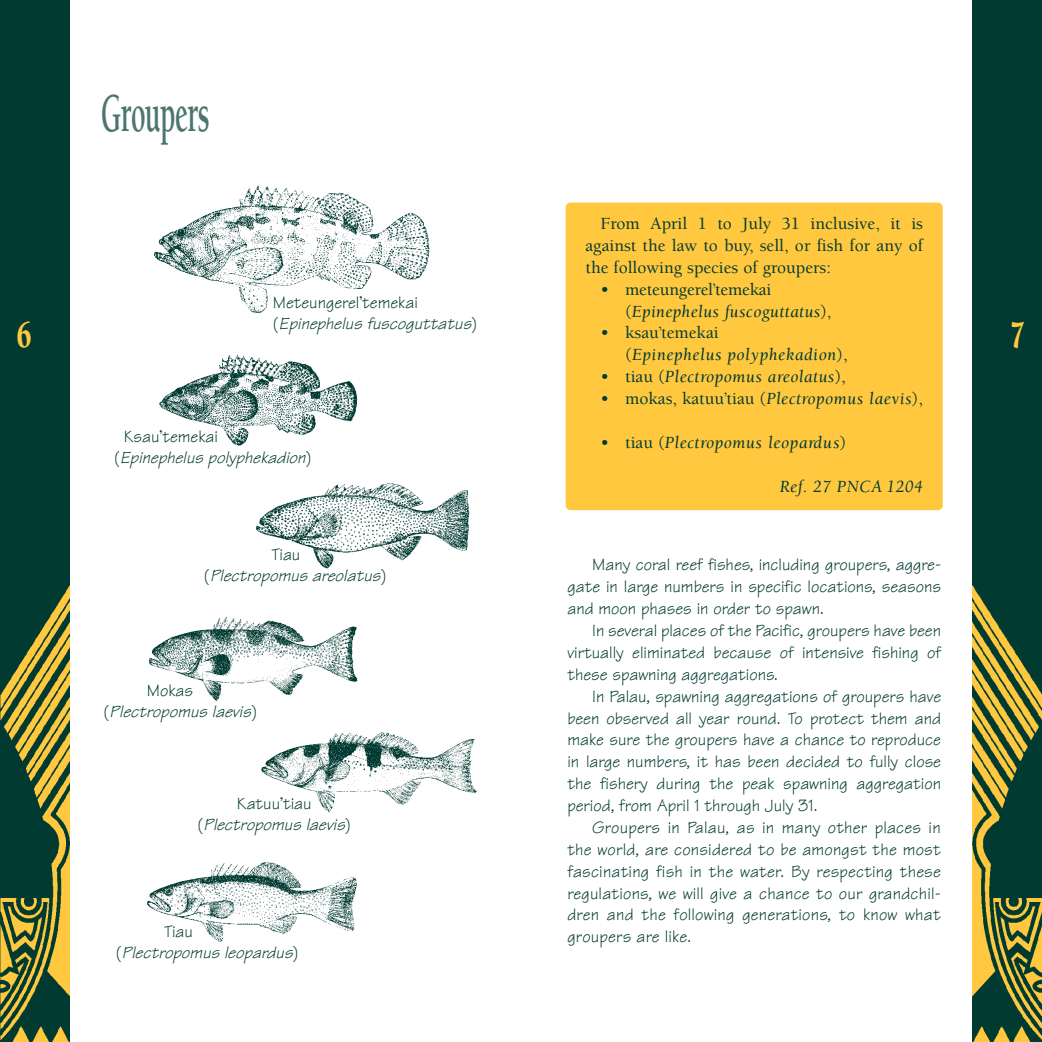
<style>
.page{position:relative;width:1042px;height:1042px;background:#fff}
.page>*{position:absolute;margin:0;border:0;box-sizing:border-box;transform-origin:0 0}
.t1{font:700 56px "Berkeley";letter-spacing:-.02em;color:#4d756f;scale:.5 1}
.t2{font:900 39.2px "Berkeley";color:#ffc83f;scale:.71 1}
.t3{font:17.5px/21.9px "Tekton";color:#003a31;text-align:justify}
.t4{font:italic 17.5px/21px "Tekton";color:#003a31}
.t5{font:italic 17.5px/21.9px "Berkeley";letter-spacing:.025em;color:#003a31}
.t6{font:500 17.5px/21.9px "Berkeley";color:#003a31;text-align:justify}
.s1{font-style:normal}
.s2{font-weight:500;font-style:normal}
.s3{font-weight:400;font-style:italic}
</style>
<div class="page">
<div style="left:566px;top:203px;width:377px;height:307px;background:#ffc83f;border-radius:5px"></div>
<img style="left:972px;top:0;width:70px;height:1042px">
<img style="left:0;top:0;width:69px;height:1042px">
<img style="left:154px;top:185px;width:276px;height:129px">
<img style="left:159px;top:354px;width:199px;height:92px">
<img style="left:256px;top:483px;width:214px;height:86px">
<img style="left:261px;top:732px;width:216px;height:81px">
<img style="left:147px;top:862px;width:210px;height:80px">
<img style="left:149px;top:617px;width:209px;height:84px">
<h2 class="t2" style="left:17px;top:319px;width:23px">6</h2>
<h1 class="t1" style="left:101px;top:91px;width:219px">Groupers</h1>
<p class="t4" style="left:273px;top:294px;width:206px"><span class="s1">Meteungerel’temekai<br>(</span> Epinephelus fuscoguttatus<span class="s1">)</span></p>
<p class="t4" style="left:114px;top:428px;width:199px;text-indent:10px"><span class="s1">Ksau’temekai<br>(</span> Epinephelus polyphekadion<span class="s1">)</span></p>
<p class="t4" style="left:204px;top:546px;width:184px;text-indent:67px"><span class="s1">Tiau<br>(</span> Plectropomus areolatus<span class="s1">)</span></p>
<p class="t4" style="left:104px;top:682px;width:155px;text-indent:43px"><span class="s1">Mokas<br>(</span> Plectropomus laevis<span class="s1">)</span></p>
<p class="t4" style="left:197px;top:795px;width:155px;text-align:center"><span class="s1">Katuu’tiau<br>(</span> Plectropomus laevis<span class="s1">)</span></p>
<p class="t4" style="left:116px;top:923px;width:184px;text-indent:48px"><span class="s1">Tiau<br>(</span> Plectropomus leopardus<span class="s1">)</span></p>
<p class="t6" style="left:585px;top:214px;width:339px;text-indent:15px">From April 1 to July 31 inclusive, it is against the law to buy, sell, or fish for any of the following species of groupers:</p>
<p class="t5" style="left:625px;top:280px;width:208px;text-indent:-25px"><span class="s2">• meteungerel’temekai (</span>Epinephelus fuscoguttatus<span class="s2">),</span></p>
<p class="t5" style="left:625px;top:323px;width:224px;text-indent:-25px"><span class="s2">• ksau’temekai<br>(</span>Epinephelus polyphekadion<span class="s2">),</span></p>
<p class="t5" style="left:600px;top:367px;width:247px"><span class="s2">• tiau (</span>Plectropomus areolatus<span class="s2">),</span></p>
<p class="t6" style="left:600px;top:389px;width:324px">• mokas, katuu’tiau (<span class="s3">Plectropomus laevis</span>),</p>
<p class="t5" style="left:600px;top:433px;width:247px"><span class="s2">• tiau (</span>Plectropomus leopardus<span class="s2">)</span></p>
<p class="t5" style="left:780px;top:477px;width:145px">Ref. 27 PNCA 1204</p>
<p class="t3" style="left:567px;top:556px;width:375px;text-indent:25px">Many coral reef fishes, including groupers, aggre&shy;gate in large numbers in specific locations, seasons and moon phases in order to spawn.</p>
<p class="t3" style="left:567px;top:622px;width:375px;text-indent:25px">In several places of the Pacific, groupers have been virtually eliminated because of intensive fishing of these spawning aggregations.</p>
<p class="t3" style="left:567px;top:687px;width:375px;text-indent:25px">In Palau, spawning aggregations of groupers have been observed all year round. To protect them and make sure the groupers have a chance to reproduce in large numbers, it has been decided to fully close the fishery during the peak spawning aggregation period, from April 1 through July 31.</p>
<p class="t3" style="left:567px;top:819px;width:375px;text-indent:25px">Groupers in Palau, as in many other places in the world, are considered to be amongst the most fascinating fish in the water. By respecting these regulations, we will give a chance to our grandchil&shy;dren and the following generations, to know what groupers are like.</p>
<h2 class="t2" style="left:1010px;top:319px;width:23px">7</h2>
</div>
